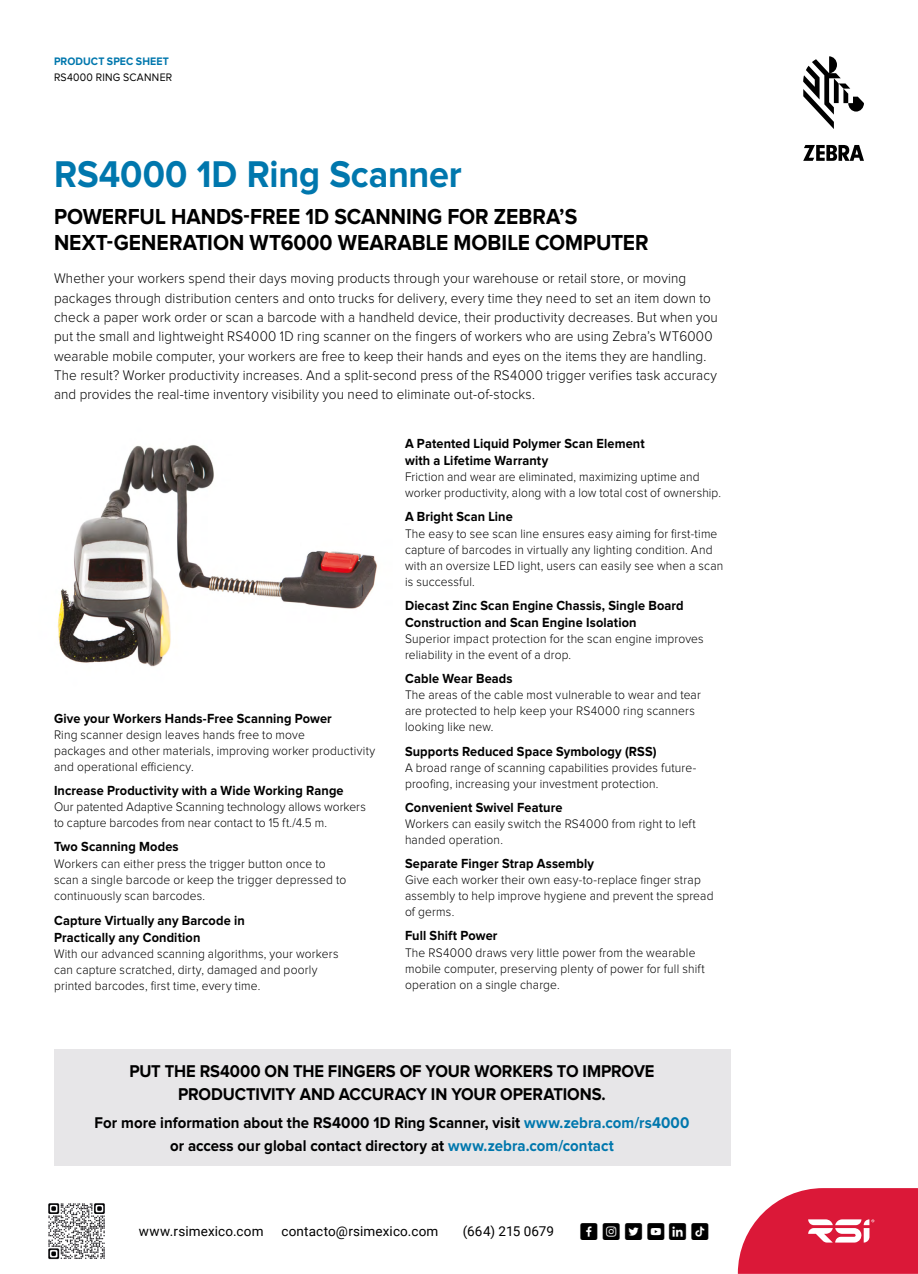
<style>
.page{position:relative;width:918px;height:1274px;background:#fff}
.page>*{position:absolute;margin:0;border:0;box-sizing:border-box;transform-origin:0 0}
.t1{font:700 38.55px "Proxima Nova";letter-spacing:-.005em;color:#0077ad;scale:.93 1}
.t2{font:700 22.5px/25.8px "Proxima Nova";color:#000;scale:.93 1}
.t3{font:700 17.7px/22.5px "Proxima Nova";letter-spacing:-.005em;color:#000;text-align:center;scale:.93 1}
.t4{font:700 16.05px/22.5px "Proxima Nova";letter-spacing:.005em;color:#000;text-align:center;scale:.93 1}
.t5{font:15px "Social Shapes";letter-spacing:.265em;color:#000}
.t6{font:300 14.55px/19.4px "Proxima Nova";letter-spacing:.01em;color:#000;scale:.93 1}
.t7{font:700 13.65px/17px "Proxima Nova";letter-spacing:.01em;color:#000;scale:.93 1}
.t8{font:13.5px "Roboto";letter-spacing:.015em;color:#000}
.t9{font:300 12.9px/16px "Proxima Nova";letter-spacing:.015em;color:#000;scale:.93 1}
.t10{font:11.25px "Proxima Nova";letter-spacing:.03em;color:#000;scale:.93 1}
.t11{font:700 11.25px "Proxima Nova";letter-spacing:.01em;color:#0077ad;scale:.93 1}
.s1{color:#0077ad}
</style>
<div class="page">
<img style="left:57px;top:445px;width:320px;height:222px">
<svg style="left:803px;top:56px;width:61px;height:73px"></svg>
<svg style="left:803px;top:145px;width:61px;height:16px"></svg>
<div style="left:54px;top:1050px;width:676px;height:116px;background:#e7e6e8"></div>
<img style="left:48px;top:1203px;width:57px;height:57px">
<svg style="left:738px;top:1188px;width:180px;height:86px;background:#e03d58"></svg>
<p class="t11" style="left:54px;top:57px;width:125px">PRODUCT SPEC SHEET</p>
<p class="t10" style="left:54px;top:72px;width:129px">RS4000 RING SCANNER</p>
<h1 class="t1" style="left:54px;top:156px;width:440px">RS4000 1D Ring Scanner</h1>
<h2 class="t2" style="left:54px;top:204px;width:641px">POWERFUL HANDS-FREE 1D SCANNING FOR ZEBRA’S<br>NEXT-GENERATION WT6000 WEARABLE MOBILE COMPUTER</h2>
<p class="t6" style="left:54px;top:270px;width:715px">Whether your workers spend their days moving products through your warehouse or retail store, or moving packages through distribution centers and onto trucks for delivery, every time they need to set an item down to check a paper work order or scan a barcode with a handheld device, their productivity decreases. But when you put the small and lightweight RS4000 1D ring scanner on the fingers of workers who are using Zebra’s WT6000 wearable mobile computer, your workers are free to keep their hands and eyes on the items they are handling.<br>The result? Worker productivity increases. And a split-second press of the RS4000 trigger verifies task accuracy and provides the real-time inventory visibility you need to eliminate out-of-stocks.</p>
<p class="t7" style="left:54px;top:710px;width:300px">Give your Workers Hands-Free Scanning Power</p>
<p class="t9" style="left:54px;top:727px;width:347px">Ring scanner design leaves hands free to move<br>packages and other materials, improving worker productivity and operational efficiency.</p>
<p class="t7" style="left:54px;top:783px;width:313px">Increase Productivity with a Wide Working Range</p>
<p class="t9" style="left:54px;top:799px;width:337px">Our patented Adaptive Scanning technology allows workers to capture barcodes from near contact to 15 ft./4.5 m.</p>
<p class="t7" style="left:54px;top:839px;width:136px">Two Scanning Modes</p>
<p class="t9" style="left:54px;top:855px;width:316px;line-height:16.5px">Workers can either press the trigger button once to scan a single barcode or keep the trigger depressed to continuously scan barcodes.</p>
<p class="t7" style="left:54px;top:912px;width:207px">Capture Virtually any Barcode in<br>Practically any Condition</p>
<p class="t9" style="left:54px;top:946px;width:307px">With our advanced scanning algorithms, your workers can capture scratched, dirty, damaged and poorly printed barcodes, first time, every time.</p>
<p class="t7" style="left:405px;top:436px;width:259px">A Patented Liquid Polymer Scan Element with a Lifetime Warranty</p>
<p class="t9" style="left:405px;top:469px;width:341px">Friction and wear are eliminated, maximizing uptime and worker productivity, along with a low total cost of ownership.</p>
<p class="t7" style="left:405px;top:509px;width:118px">A Bright Scan Line</p>
<p class="t9" style="left:405px;top:526px;width:344px">The easy to see scan line ensures easy aiming for first-time capture of barcodes in virtually any lighting condition. And with an oversize LED light, users can easily see when a scan is successful.</p>
<p class="t7" style="left:405px;top:597px;width:301px">Diecast Zinc Scan Engine Chassis, Single Board<br>Construction and Scan Engine Isolation</p>
<p class="t9" style="left:405px;top:631px;width:323px">Superior impact protection for the scan engine improves reliability in the event of a drop.</p>
<p class="t7" style="left:405px;top:671px;width:117px">Cable Wear Beads</p>
<p class="t9" style="left:405px;top:687px;width:320px">The areas of the cable most vulnerable to wear and tear are protected to help keep your RS4000 ring scanners looking like new.</p>
<p class="t7" style="left:405px;top:743px;width:272px">Supports Reduced Space Symbology (RSS)</p>
<p class="t9" style="left:405px;top:760px;width:315px">A broad range of scanning capabilities provides future&shy;proofing, increasing your investment protection.</p>
<p class="t7" style="left:405px;top:799px;width:171px">Convenient Swivel Feature</p>
<p class="t9" style="left:405px;top:816px;width:314px">Workers can easily switch the RS4000 from right to left handed operation.</p>
<p class="t7" style="left:405px;top:856px;width:205px">Separate Finger Strap Assembly</p>
<p class="t9" style="left:405px;top:872px;width:333px">Give each worker their own easy-to-replace finger strap assembly to help improve hygiene and prevent the spread of germs.</p>
<p class="t7" style="left:405px;top:928px;width:101px">Full Shift Power</p>
<p class="t9" style="left:405px;top:945px;width:324px">The RS4000 draws very little power from the wearable mobile computer, preserving plenty of power for full shift operation on a single charge.</p>
<h3 class="t3" style="left:129px;top:1061px;width:566px">PUT THE RS4000 ON THE FINGERS OF YOUR WORKERS TO IMPROVE<br>PRODUCTIVITY AND ACCURACY IN YOUR OPERATIONS.</h3>
<p class="t4" style="left:95px;top:1112px;width:641px">For more information about the RS4000 1D Ring Scanner, visit <span class="s1">www.zebra.com/rs4000 </span>or access our global contact directory at <span class="s1">www.zebra.com/contact</span></p>
<p class="t8" style="left:139px;top:1222px;width:126px">www.rsimexico.com</p>
<p class="t8" style="left:281px;top:1222px;width:158px">contacto@rsimexico.com</p>
<p class="t8" style="left:463px;top:1222px;width:93px">(664) 215 0679</p>
<p class="t5" style="left:580px;top:1226px;width:131px">FdÕùjÉ</p>
</div>
